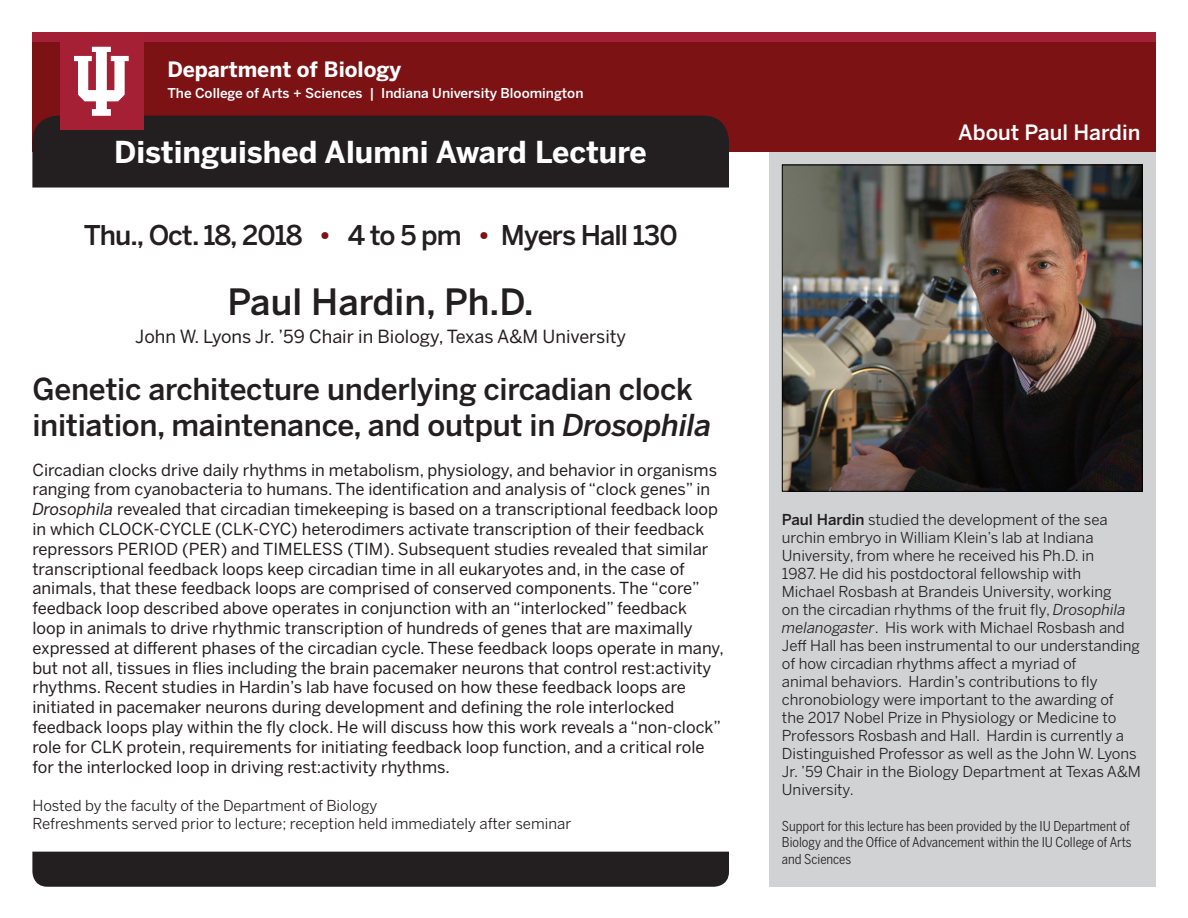
<style>
.page{position:relative;width:1188px;height:918px;background:#fff}
.page>*{position:absolute;margin:0;border:0;box-sizing:border-box;transform-origin:0 0}
.t1{font:500 36px "Benton Sans";color:#231f20}
.t2{font:500 30px/36px "Benton Sans";letter-spacing:-.01em;color:#231f20}
.t3{font:700 30px "Benton Sans";color:#fff}
.t4{font:500 27px "Benton Sans";letter-spacing:-.04em;color:#231f20}
.t5{font:700 21px "Benton Sans";color:#fff}
.t6{font:500 21px "Benton Sans";color:#fff}
.t7{font:18px "Benton Sans";color:#231f20}
.t8{font:16.5px/19.8px "Benton Sans";color:#231f20}
.t9{font:15px/18px "Benton Sans";color:#231f20}
.t10{font:13.5px/16.2px "Benton Sans Cond";color:#231f20;text-align:justify}
.t11{font:500 13.5px "Benton Sans";color:#fff}
.s1{color:#7c1214}
.s2{font-style:italic}
.s3{font-weight:500}
</style>
<div class="page">
<div style="left:770px;top:146px;width:386px;height:741px;background:#d1d2d4"></div>
<div style="left:32px;top:42px;width:1124px;height:110px;background:#7c1214"></div>
<div style="left:32px;top:116px;width:697px;height:72px;background:#231f20"></div>
<div style="left:32px;top:32px;width:1124px;height:10px;background:#a31f35"></div>
<div style="left:60px;top:32px;width:83px;height:98px;background:#a62035"></div>
<svg style="left:74px;top:47px;width:55px;height:69px"></svg>
<div style="left:32px;top:852px;width:697px;height:35px;background:#231f20"></div>
<img style="left:784px;top:167px;width:357px;height:323px">
<div style="left:782px;top:165px;width:361px;height:327px;border:1px solid #000"></div>
<p class="t5" style="left:167px;top:56px;width:235px">Department of Biology</p>
<p class="t11" style="left:167px;top:85px;width:418px">The College of Arts + Sciences | Indiana University Bloomington</p>
<p class="t3" style="left:114px;top:134px;width:534px">Distinguished Alumni Award Lecture</p>
<p class="t4" style="left:84px;top:218px;width:595px">Thu., Oct. 18, 2018 <span class="s1">•</span> 4 to 5 pm <span class="s1">•</span> Myers Hall 130</p>
<p class="t1" style="left:228px;top:280px;width:308px">Paul Hardin, Ph.D.</p>
<p class="t7" style="left:135px;top:326px;width:492px">John W. Lyons Jr. ’59 Chair in Biology, Texas A&amp;M University</p>
<p class="t2" style="left:32px;top:371px;width:681px">Genetic architecture underlying circadian clock initiation, maintenance, and output in <span class="s2">Drosophila</span></p>
<p class="t8" style="left:32px;top:460px;width:693px">Circadian clocks drive daily rhythms in metabolism, physiology, and behavior in organisms ranging from cyanobacteria to humans. The identification and analysis of “clock genes” in <span class="s2">Drosophila</span> revealed that circadian timekeeping is based on a transcriptional feedback loop in which CLOCK-CYCLE (CLK-CYC) heterodimers activate transcription of their feedback repressors PERIOD (PER) and TIMELESS (TIM). Subsequent studies revealed that similar transcriptional feedback loops keep circadian time in all eukaryotes and, in the case of animals, that these feedback loops are comprised of conserved components. The “core” feedback loop described above operates in conjunction with an “interlocked” feedback loop in animals to drive rhythmic transcription of hundreds of genes that are maximally expressed at different phases of the circadian cycle. These feedback loops operate in many, but not all, tissues in flies including the brain pacemaker neurons that control rest:activity rhythms. Recent studies in Hardin’s lab have focused on how these feedback loops are initiated in pacemaker neurons during development and defining the role interlocked feedback loops play within the fly clock. He will discuss how this work reveals a “non-clock” role for CLK protein, requirements for initiating feedback loop function, and a critical role for the interlocked loop in driving rest:activity rhythms.</p>
<p class="t9" style="left:32px;top:796px;width:347px">Hosted by the faculty of the Department of Biology</p>
<p class="t9" style="left:32px;top:814px;width:540px">Refreshments served prior to lecture; reception held immediately after seminar</p>
<p class="t6" style="left:958px;top:119px;width:184px">About Paul Hardin</p>
<p class="t9" style="left:782px;top:510px;width:361px"><span class="s3">Paul Hardin</span> studied the development of the sea urchin embryo in William Klein’s lab at Indiana University, from where he received his Ph.D. in<br>1987. He did his postdoctoral fellowship with<br>Michael Rosbash at Brandeis University, working<br>on the circadian rhythms of the fruit fly, <span class="s2">Drosophila melanogaster</span>. His work with Michael Rosbash and Jeff Hall has been instrumental to our understanding of how circadian rhythms affect a myriad of<br>animal behaviors. Hardin’s contributions to fly chronobiology were important to the awarding of<br>the 2017 Nobel Prize in Physiology or Medicine to Professors Rosbash and Hall. Hardin is currently a Distinguished Professor as well as the John W. Lyons Jr. ’59 Chair in the Biology Department at Texas A&amp;M University.</p>
<p class="t10" style="left:782px;top:818px;width:351px">Support for this lecture has been provided by the IU Department of Biology and the Office of Advancement within the IU College of Arts and Sciences</p>
</div>
